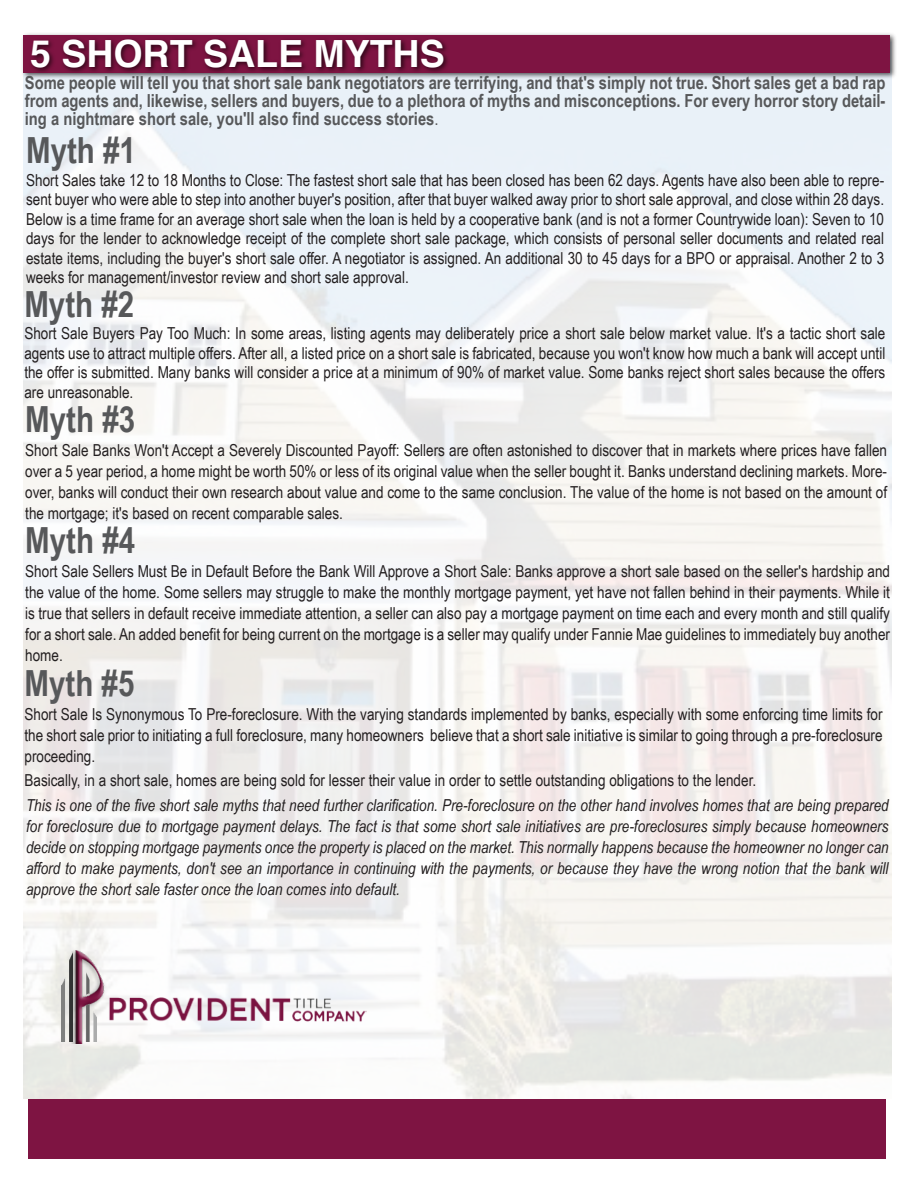
<style>
.page{position:relative;width:918px;height:1188px;background:#fff}
.page>*{position:absolute;margin:0;border:0;box-sizing:border-box;transform-origin:0 0}
.t1{font:700 37.5px "Helvetica";color:#fff}
.t2{font:700 36px "Arial Narrow";color:#57585a}
.t3{font:700 18px/18px "Arial Narrow";color:#57585a;text-align:justify}
.t4{font:16.5px/21px "Arial Narrow";color:#231f20;text-align:justify}
.t5{font:italic 16.5px/21px "Arial Narrow";color:#231f20;text-align:justify}
.s1{font-weight:400}
</style>
<div class="page">
<img style="left:23px;top:82px;width:869px;height:1017px">
<img style="left:22px;top:33px;width:874px;height:49px">
<div style="left:24px;top:35px;width:866px;height:38px;background:#7e1442"></div>
<div style="left:28px;top:1100px;width:858px;height:59px;background:#7e1442"></div>
<img style="left:59px;top:950px;width:47px;height:93px">
<img style="left:62px;top:950px;width:42px;height:92px">
<img style="left:100px;top:992px;width:267px;height:38px">
<img style="left:26px;top:33px;width:428px;height:61px">
<h1 class="t1" style="left:30px;top:23px;width:416px">5 SHORT SALE MYTHS</h1>
<p class="t3" style="left:25px;top:73px;width:862px">Some people will tell you that short sale bank negotiators are terrifying, and that's simply not true. Short sales get a bad rap from agents and, likewise, sellers and buyers, due to a plethora of myths and misconceptions. For every horror story detail&shy;ing a nightmare short sale, you'll also find success stories<span class="s1">.</span></p>
<h2 class="t2" style="left:26px;top:124px;width:111px">Myth #1</h2>
<p class="t4" style="left:26px;top:170px;width:860px;line-height:19.5px">Short Sales take 12 to 18 Months to Close: The fastest short sale that has been closed has been 62 days. Agents have also been able to repre&shy;sent buyer who were able to step into another buyer's position, after that buyer walked away prior to short sale approval, and close within 28 days.<br>Below is a time frame for an average short sale when the loan is held by a cooperative bank (and is not a former Countrywide loan): Seven to 10 days for the lender to acknowledge receipt of the complete short sale package, which consists of personal seller documents and related real estate items, including the buyer's short sale offer. A negotiator is assigned. An additional 30 to 45 days for a BPO or appraisal. Another 2 to 3 weeks for management/investor review and short sale approval.</p>
<h2 class="t2" style="left:24px;top:277px;width:111px">Myth #2</h2>
<p class="t4" style="left:24px;top:323px;width:863px;line-height:19.5px">Short Sale Buyers Pay Too Much: In some areas, listing agents may deliberately price a short sale below market value. It's a tactic short sale agents use to attract multiple offers. After all, a listed price on a short sale is fabricated, because you won't know how much a bank will accept until the offer is submitted. Many banks will consider a price at a minimum of 90% of market value. Some banks reject short sales because the offers are unreasonable.</p>
<h2 class="t2" style="left:25px;top:392px;width:111px">Myth #3</h2>
<p class="t4" style="left:25px;top:439px;width:863px">Short Sale Banks Won't Accept a Severely Discounted Payoff: Sellers are often astonished to discover that in markets where prices have fallen over a 5 year period, a home might be worth 50% or less of its original value when the seller bought it. Banks understand declining markets. More&shy;over, banks will conduct their own research about value and come to the same conclusion. The value of the home is not based on the amount of the mortgage; it's based on recent comparable sales.</p>
<h2 class="t2" style="left:25px;top:513px;width:111px">Myth #4</h2>
<p class="t4" style="left:25px;top:560px;width:866px">Short Sale Sellers Must Be in Default Before the Bank Will Approve a Short Sale: Banks approve a short sale based on the seller's hardship and the value of the home. Some sellers may struggle to make the monthly mortgage payment, yet have not fallen behind in their payments. While it is true that sellers in default receive immediate attention, a seller can also pay a mortgage payment on time each and every month and still qualify for a short sale. An added benefit for being current on the mortgage is a seller may qualify under Fannie Mae guidelines to immediately buy another home.</p>
<h2 class="t2" style="left:25px;top:656px;width:111px">Myth #5</h2>
<p class="t4" style="left:25px;top:703px;width:860px">Short Sale Is Synonymous To Pre-foreclosure. With the varying standards implemented by banks, especially with some enforcing time limits for the short sale prior to initiating a full foreclosure, many homeowners believe that a short sale initiative is similar to going through a pre-foreclosure proceeding.</p>
<p class="t4" style="left:25px;top:769px;width:733px">Basically, in a short sale, homes are being sold for lesser their value in order to settle outstanding obligations to the lender.</p>
<p class="t5" style="left:26px;top:795px;width:864px">This is one of the five short sale myths that need further clarification. Pre-foreclosure on the other hand involves homes that are being prepared for foreclosure due to mortgage payment delays. The fact is that some short sale initiatives are pre-foreclosures simply because homeowners decide on stopping mortgage payments once the property is placed on the market. This normally happens because the homeowner no longer can afford to make payments, don't see an importance in continuing with the payments, or because they have the wrong notion that the bank will approve the short sale faster once the loan comes into default.</p>
</div>
